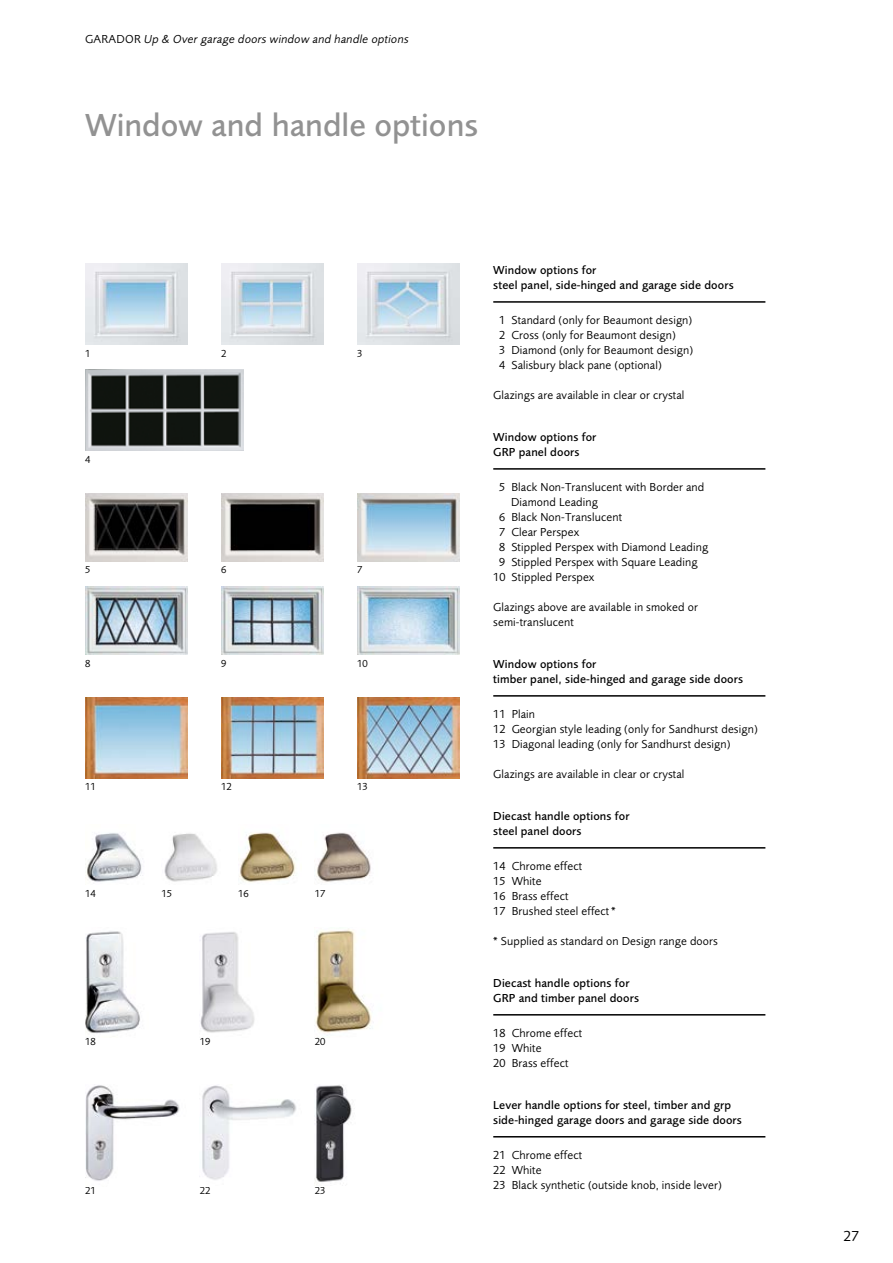
<style>
.page{position:relative;width:893px;height:1263px;background:#fff}
.page>*{position:absolute;margin:0;border:0;box-sizing:border-box;transform-origin:0 0}
.t1{font:500 33px "Foundry Sans";color:#929292}
.t2{font:15px "Foundry Sans";color:#000}
.t3{font:12px/15px "Foundry Sans";letter-spacing:.01em;color:#000}
.t4{font:500 12px/15px "Foundry Sans";letter-spacing:.01em;color:#000}
.t5{font:italic 12px "Foundry Sans";letter-spacing:.02em;color:#000}
.t6{font:10.5px "Foundry Sans";letter-spacing:.01em;color:#000}
.s1{font-style:normal}
</style>
<div class="page">
<img style="left:315px;top:929px;width:58px;height:107px">
<img style="left:85px;top:931px;width:55px;height:103px">
<img style="left:200px;top:932px;width:55px;height:101px">
<img style="left:239px;top:832px;width:57px;height:50px">
<img style="left:164px;top:833px;width:53px;height:49px">
<img style="left:85px;top:833px;width:58px;height:49px">
<hr style="left:493px;top:1014px;width:272px;height:1px;background:#000">
<hr style="left:493px;top:847px;width:272px;height:1px;background:#000">
<img style="left:316px;top:832px;width:55px;height:50px">
<img style="left:357px;top:587px;width:102px;height:68px">
<hr style="left:493px;top:301px;width:272px;height:2px;background:#000">
<img style="left:85px;top:264px;width:102px;height:80px">
<img style="left:85px;top:370px;width:158px;height:81px">
<img style="left:221px;top:264px;width:102px;height:80px">
<img style="left:357px;top:264px;width:102px;height:80px">
<img style="left:221px;top:697px;width:102px;height:81px">
<img style="left:85px;top:697px;width:102px;height:81px">
<img style="left:357px;top:697px;width:102px;height:81px">
<hr style="left:493px;top:695px;width:272px;height:2px;background:#000">
<hr style="left:493px;top:468px;width:272px;height:2px;background:#000">
<img style="left:85px;top:493px;width:102px;height:68px">
<img style="left:221px;top:493px;width:102px;height:68px">
<img style="left:357px;top:493px;width:102px;height:68px">
<img style="left:85px;top:587px;width:102px;height:68px">
<img style="left:221px;top:587px;width:102px;height:68px">
<img style="left:85px;top:1085px;width:95px;height:96px">
<img style="left:202px;top:1085px;width:95px;height:95px">
<hr style="left:493px;top:1136px;width:272px;height:1px;background:#000">
<img style="left:315px;top:1085px;width:37px;height:100px">
<p class="t5" style="left:85px;top:32px;width:325px"><span class="s1">GARADOR</span> Up &amp; Over garage doors window and handle options</p>
<h1 class="t1" style="left:85px;top:106px;width:395px">Window and handle options</h1>
<p class="t6" style="left:85px;top:347px;width:7px">1</p>
<p class="t6" style="left:85px;top:453px;width:7px">4</p>
<p class="t6" style="left:221px;top:347px;width:7px">2</p>
<p class="t6" style="left:357px;top:347px;width:7px">3</p>
<p class="t6" style="left:85px;top:564px;width:7px">5</p>
<p class="t6" style="left:221px;top:564px;width:7px">6</p>
<p class="t6" style="left:357px;top:564px;width:7px">7</p>
<p class="t6" style="left:85px;top:657px;width:7px">8</p>
<p class="t6" style="left:221px;top:657px;width:7px">9</p>
<p class="t6" style="left:357px;top:657px;width:12px">10</p>
<p class="t6" style="left:85px;top:781px;width:12px">11</p>
<p class="t6" style="left:221px;top:781px;width:12px">12</p>
<p class="t6" style="left:357px;top:781px;width:12px">13</p>
<p class="t6" style="left:85px;top:887px;width:12px">14</p>
<p class="t6" style="left:162px;top:887px;width:12px">15</p>
<p class="t6" style="left:238px;top:887px;width:12px">16</p>
<p class="t6" style="left:315px;top:887px;width:12px">17</p>
<p class="t6" style="left:85px;top:1036px;width:12px">18</p>
<p class="t6" style="left:200px;top:1036px;width:12px">19</p>
<p class="t6" style="left:315px;top:1036px;width:12px">20</p>
<p class="t6" style="left:85px;top:1185px;width:12px">21</p>
<p class="t6" style="left:200px;top:1185px;width:12px">22</p>
<p class="t6" style="left:315px;top:1185px;width:12px">23</p>
<p class="t4" style="left:493px;top:263px;width:242px">Window options for<br>steel panel, side-hinged and garage side doors</p>
<p class="t3" style="left:499px;top:312px;width:196px">1 Standard (only for Beaumont design)<br>2 Cross (only for Beaumont design)<br>3 Diamond (only for Beaumont design)<br>4 Salisbury black pane (optional)</p>
<p class="t3" style="left:493px;top:387px;width:193px">Glazings are available in clear or crystal</p>
<p class="t4" style="left:493px;top:430px;width:105px">Window options for<br>GRP panel doors</p>
<p class="t3" style="left:499px;top:479px;width:207px">5 Black Non-Translucent with Border and</p>
<p class="t3" style="left:511px;top:494px;width:88px">Diamond Leading</p>
<p class="t3" style="left:499px;top:509px;width:125px">6 Black Non-Translucent</p>
<p class="t3" style="left:499px;top:524px;width:82px">7 Clear Perspex</p>
<p class="t3" style="left:499px;top:539px;width:211px">8 Stippled Perspex with Diamond Leading</p>
<p class="t3" style="left:499px;top:554px;width:200px">9 Stippled Perspex with Square Leading</p>
<p class="t3" style="left:493px;top:569px;width:103px">10 Stippled Perspex</p>
<p class="t3" style="left:493px;top:599px;width:206px">Glazings above are available in smoked or semi-translucent</p>
<p class="t4" style="left:493px;top:656px;width:251px">Window options for<br>timber panel, side-hinged and garage side doors</p>
<p class="t3" style="left:493px;top:706px;width:266px">11 Plain<br>12 Georgian style leading (only for Sandhurst design)<br>13 Diagonal leading (only for Sandhurst design)</p>
<p class="t3" style="left:493px;top:766px;width:193px">Glazings are available in clear or crystal</p>
<p class="t4" style="left:493px;top:808px;width:138px">Diecast handle options for steel panel doors</p>
<p class="t3" style="left:493px;top:858px;width:124px">14 Chrome effect<br>15 White<br>16 Brass effect<br>17 Brushed steel effect*</p>
<p class="t3" style="left:493px;top:933px;width:226px">* Supplied as standard on Design range doors</p>
<p class="t4" style="left:493px;top:975px;width:147px">Diecast handle options for<br>GRP and timber panel doors</p>
<p class="t3" style="left:493px;top:1025px;width:90px">18 Chrome effect<br>19 White<br>20 Brass effect</p>
<p class="t4" style="left:493px;top:1097px;width:250px">Lever handle options for steel, timber and grp side-hinged garage doors and garage side doors</p>
<p class="t3" style="left:493px;top:1147px;width:230px">21 Chrome effect<br>22 White<br>23 Black synthetic (outside knob, inside lever)</p>
<p class="t2" style="left:843px;top:1228px;width:17px">27</p>
</div>
